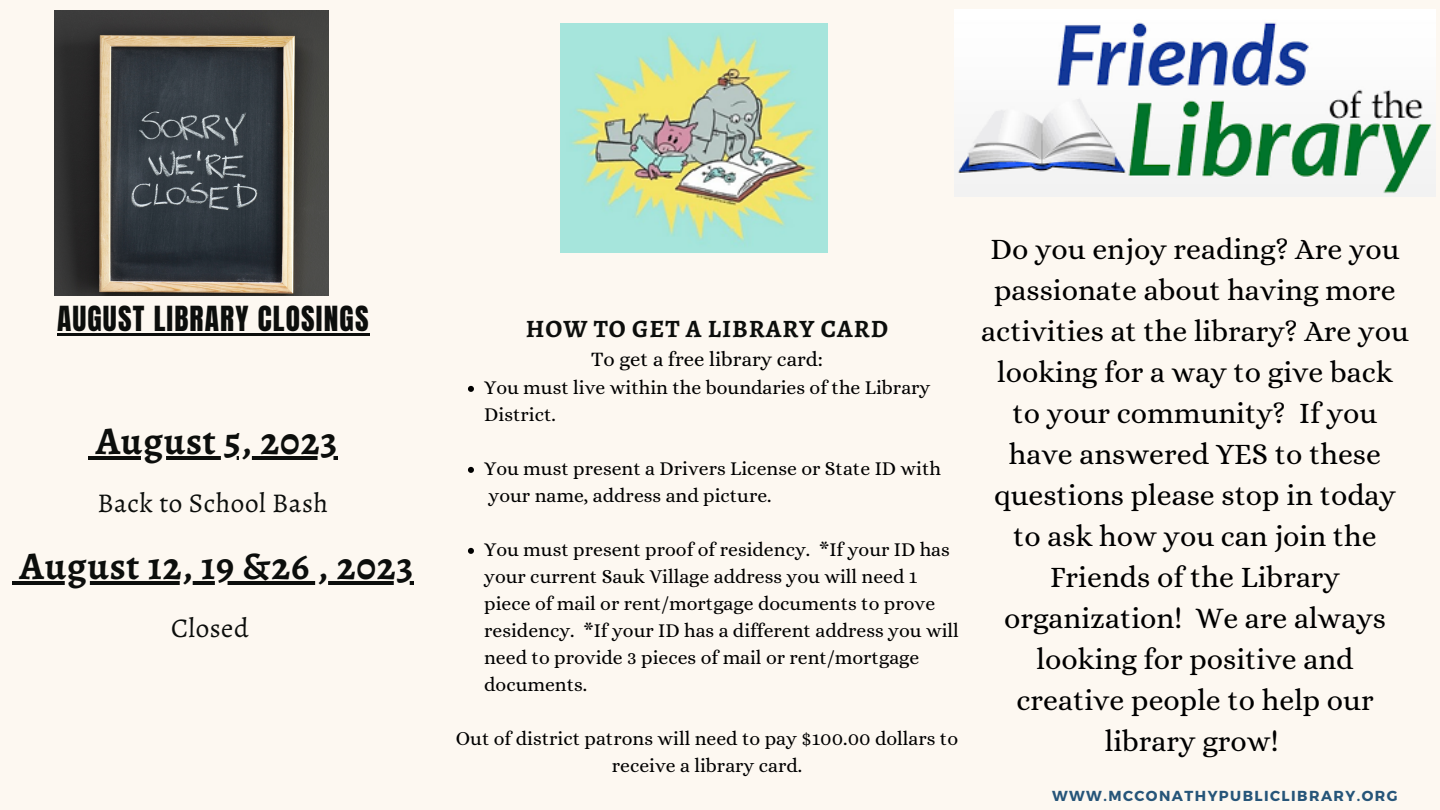
<style>
.page{position:relative;width:1440px;height:810px;background:#fdf8f1}
.page>*{position:absolute;margin:0;border:0;box-sizing:border-box;transform-origin:0 0}
.t1{font:700 39.2px "Alegreya";letter-spacing:.02em;color:#0c0e0c}
.t2{font:29.8px/40.9px "Alice";color:#000;text-align:center}
.t3{font:29.4px "Anton";letter-spacing:.04em;color:#0c0e0c}
.t4{font:27.2px "Alegreya";letter-spacing:.02em;color:#0c0e0c}
.t5{font:700 25px "Alegreya";letter-spacing:.04em;color:#0c0e0c}
.t6{font:20.7px "Alice";color:#000}
.t7{font:19.7px/27px "Alice";color:#000}
.t8{font:700 14.5px "Montserrat";letter-spacing:.1em;color:#265579}
</style>
<div class="page">
<img style="left:54px;top:10px;width:275px;height:285px">
<img style="left:561px;top:24px;width:266px;height:228px">
<img style="left:954px;top:9px;width:482px;height:188px">
<svg style="left:468px;top:386px;width:6px;height:6px"></svg>
<svg style="left:468px;top:467px;width:6px;height:6px"></svg>
<svg style="left:468px;top:548px;width:6px;height:6px"></svg>
<hr style="left:57px;top:333px;width:313px;height:2px;background:#0c0e0c">
<svg style="left:88px;top:456px;width:8px;height:4px"></svg>
<svg style="left:96px;top:456px;width:242px;height:4px"></svg>
<svg style="left:12px;top:581px;width:8px;height:4px"></svg>
<svg style="left:20px;top:581px;width:394px;height:4px;fill:#0c0e0c"></svg>
<p class="t3" style="left:57px;top:298px;width:313px">AUGUST LIBRARY CLOSINGS</p>
<p class="t1" style="left:96px;top:414px;width:243px">August 5, 2023</p>
<p class="t4" style="left:98px;top:484px;width:232px">Back to School Bash</p>
<p class="t1" style="left:20px;top:539px;width:395px">August 12, 19 &amp;26 , 2023</p>
<p class="t4" style="left:171px;top:610px;width:79px">Closed</p>
<p class="t5" style="left:526px;top:312px;width:364px">HOW TO GET A LIBRARY CARD</p>
<p class="t6" style="left:591px;top:348px;width:233px">To get a free library card:</p>
<p class="t7" style="left:484px;top:374px;width:448px">You must live within the boundaries of the Library<br>District.</p>
<p class="t7" style="left:484px;top:455px;width:458px">You must present a Drivers License or State ID with your name, address and picture.</p>
<p class="t7" style="left:484px;top:536px;width:476px">You must present proof of residency. *If your ID has your current Sauk Village address you will need 1 piece of mail or rent/mortgage documents to prove residency. *If your ID has a different address you will need to provide 3 pieces of mail or rent/mortgage documents.</p>
<p class="t7" style="left:456px;top:725px;width:504px;text-align:center">Out of district patrons will need to pay $100.00 dollars to receive a library card.</p>
<p class="t2" style="left:981px;top:229px;width:429px">Do you enjoy reading? Are you passionate about having more activities at the library? Are you looking for a way to give back to your community? If you have answered YES to these questions please stop in today to ask how you can join the<br>Friends of the Library organization! We are always looking for positive and creative people to help our library grow!</p>
<p class="t8" style="left:1052px;top:786px;width:347px">WWW.MCCONATHYPUBLICLIBRARY.ORG</p>
</div>
